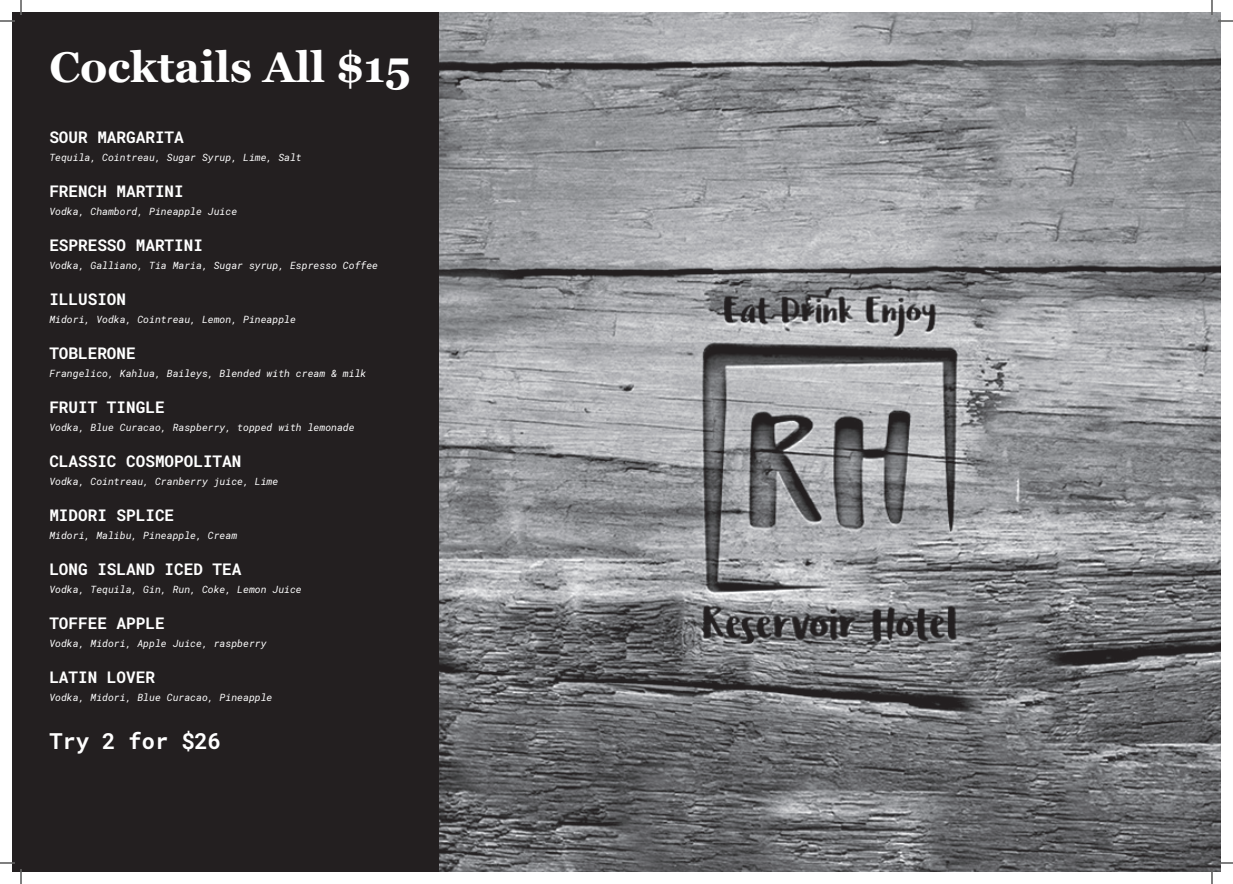
<style>
.page{position:relative;width:1233px;height:884px;background:#fff}
.page>*{position:absolute;margin:0;border:0;box-sizing:border-box;transform-origin:0 0}
.t1{font:700 43px "Georgia";color:#fff}
.t2{font:700 22px "Roboto Mono";color:#fff}
.t3{font:700 16px "Roboto Mono";color:#fff}
.t4{font:italic 10px "Roboto Mono";color:#fff}
</style>
<div class="page">
<img style="left:439px;top:12px;width:781px;height:859px">
<div style="left:12px;top:12px;width:427px;height:859px;background:#231f20"></div>
<svg style="left:1218px;top:20px;width:15px;height:2px"></svg>
<svg style="left:1218px;top:862px;width:15px;height:2px"></svg>
<svg style="left:0;top:0;width:22px;height:22px"></svg>
<svg style="left:0;top:862px;width:22px;height:22px"></svg>
<svg style="left:1211px;top:0;width:1px;height:15px"></svg>
<svg style="left:1211px;top:869px;width:1px;height:15px"></svg>
<h1 class="t1" style="left:49px;top:39px;width:363px">Cocktails All $15</h1>
<h3 class="t3" style="left:49px;top:126px;width:136px">SOUR MARGARITA</h3>
<p class="t4" style="left:49px;top:151px;width:254px">Tequila, Cointreau, Sugar Syrup, Lime, Salt</p>
<h3 class="t3" style="left:49px;top:180px;width:136px">FRENCH MARTINI</h3>
<p class="t4" style="left:49px;top:205px;width:189px">Vodka, Chambord, Pineapple Juice</p>
<h3 class="t3" style="left:49px;top:234px;width:155px">ESPRESSO MARTINI</h3>
<p class="t4" style="left:49px;top:259px;width:330px">Vodka, Galliano, Tia Maria, Sugar syrup, Espresso Coffee</p>
<h3 class="t3" style="left:49px;top:288px;width:78px">ILLUSION</h3>
<p class="t4" style="left:49px;top:313px;width:248px">Midori, Vodka, Cointreau, Lemon, Pineapple</p>
<h3 class="t3" style="left:49px;top:342px;width:88px">TOBLERONE</h3>
<p class="t4" style="left:49px;top:367px;width:318px">Frangelico, Kahlua, Baileys, Blended with cream &amp; milk</p>
<h3 class="t3" style="left:49px;top:396px;width:117px">FRUIT TINGLE</h3>
<p class="t4" style="left:49px;top:421px;width:307px">Vodka, Blue Curacao, Raspberry, topped with lemonade</p>
<h3 class="t3" style="left:49px;top:450px;width:194px">CLASSIC COSMOPOLITAN</h3>
<p class="t4" style="left:49px;top:475px;width:230px">Vodka, Cointreau, Cranberry juice, Lime</p>
<h3 class="t3" style="left:49px;top:504px;width:126px">MIDORI SPLICE</h3>
<p class="t4" style="left:49px;top:529px;width:189px">Midori, Malibu, Pineapple, Cream</p>
<h3 class="t3" style="left:49px;top:558px;width:194px">LONG ISLAND ICED TEA</h3>
<p class="t4" style="left:49px;top:583px;width:254px">Vodka, Tequila, Gin, Run, Coke, Lemon Juice</p>
<h3 class="t3" style="left:49px;top:612px;width:117px">TOFFEE APPLE</h3>
<p class="t4" style="left:49px;top:637px;width:219px">Vodka, Midori, Apple Juice, raspberry</p>
<h3 class="t3" style="left:49px;top:666px;width:107px">LATIN LOVER</h3>
<p class="t4" style="left:49px;top:691px;width:225px">Vodka, Midori, Blue Curacao, Pineapple</p>
<h2 class="t2" style="left:49px;top:726px;width:173px">Try 2 for $26</h2>
</div>
